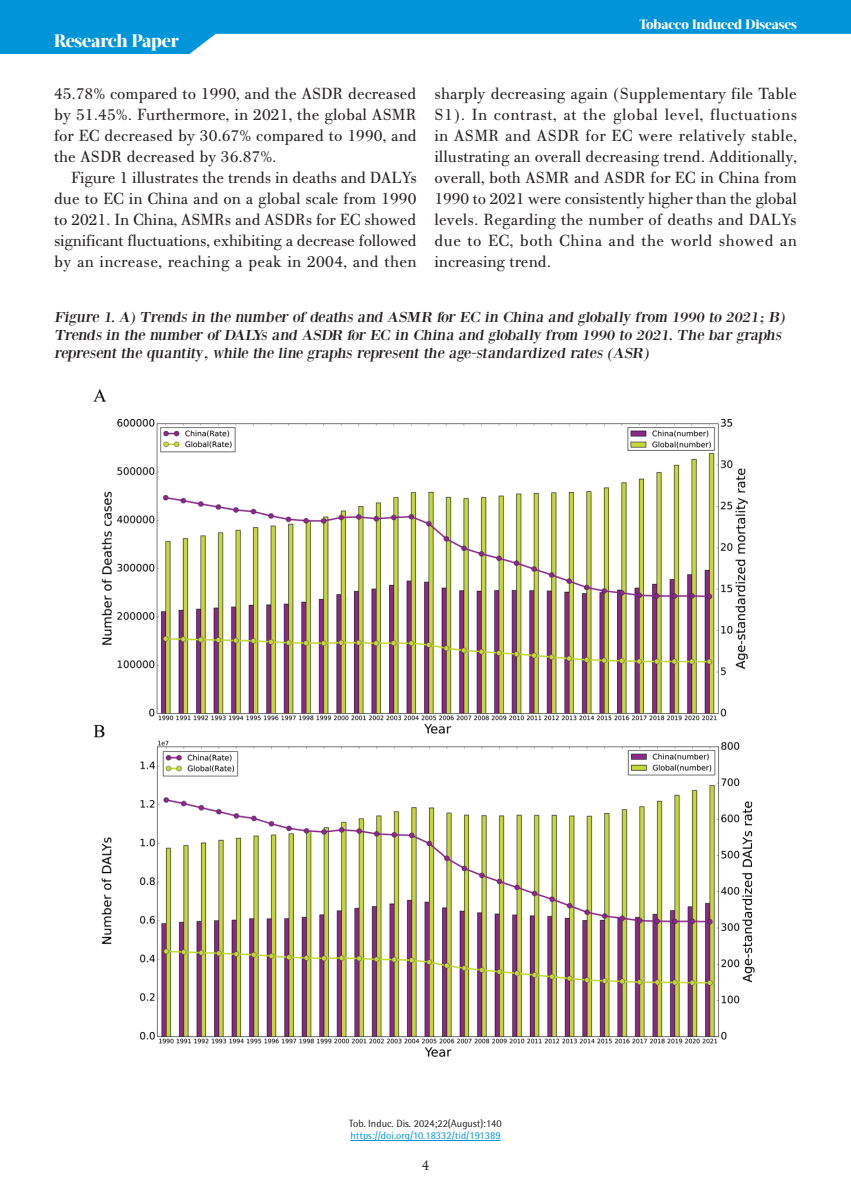
<style>
.page{position:relative;width:851px;height:1191px;background:#fff}
.page>*{position:absolute;margin:0;border:0;box-sizing:border-box;transform-origin:0 0}
.t1{font:800 18px "Acta Display W04";letter-spacing:-.01em;color:#fff}
.t2{font:17.25px/21px "PF Bodoni Text";color:#231f20;text-align:justify}
.t3{font:15px/18px "Bodoni XT";letter-spacing:-.045em;color:#231f20;scale:1.1 1}
.t4{font:15px "PF Bodoni Text";color:#231f20}
.t5{font:800 13.5px "Acta Display W04";letter-spacing:-.01em;color:#fff}
.t6{font:10.5px "Rotis Semi Sans Hel";color:#0095d9}
.t7{font:10.5px "Rotis Semi Sans Hel";color:#231f20}
</style>
<div class="page">
<svg style="left:0;top:0;width:850px;height:54px;fill:#0095d9"></svg>
<hr style="left:350px;top:1140px;width:150px;height:1px;background:#0095d9">
<img style="left:93px;top:389px;width:662px;height:668px">
<p class="t1" style="left:54px;top:30px;width:126px">Research Paper</p>
<p class="t2" style="left:54px;top:83px;width:364px">45.78% compared to 1990, and the ASDR decreased by 51.45%. Furthermore, in 2021, the global ASMR for EC decreased by 30.67% compared to 1990, and the ASDR decreased by 36.87%.</p>
<p class="t2" style="left:54px;top:167px;width:364px;text-indent:17px">Figure 1 illustrates the trends in deaths and DALYs due to EC in China and on a global scale from 1990 to 2021. In China, ASMRs and ASDRs for EC showed significant fluctuations, exhibiting a decrease followed by an increase, reaching a peak in 2004, and then</p>
<p class="t5" style="left:639px;top:17px;width:159px">Tobacco Induced Diseases</p>
<p class="t2" style="left:434px;top:83px;width:364px">sharply decreasing again (Supplementary file Table S1). In contrast, at the global level, fluctuations in ASMR and ASDR for EC were relatively stable, illustrating an overall decreasing trend. Additionally, overall, both ASMR and ASDR for EC in China from 1990 to 2021 were consistently higher than the global levels. Regarding the number of deaths and DALYs due to EC, both China and the world showed an increasing trend.</p>
<p class="t3" style="left:54px;top:308px;width:668px">Figure 1. A) Trends in the number of deaths and ASMR for EC in China and globally from 1990 to 2021; B)<br>Trends in the number of DALYs and ASDR for EC in China and globally from 1990 to 2021. The bar graphs represent the quantity, while the line graphs represent the age-standardized rates (ASR)</p>
<p class="t7" style="left:349px;top:1116px;width:154px">Tob. Induc. Dis. 2024;22(August):140</p>
<p class="t6" style="left:350px;top:1129px;width:152px">https://doi.org/10.18332/tid/191389</p>
<p class="t4" style="left:421px;top:1156px;width:9px">4</p>
</div>
